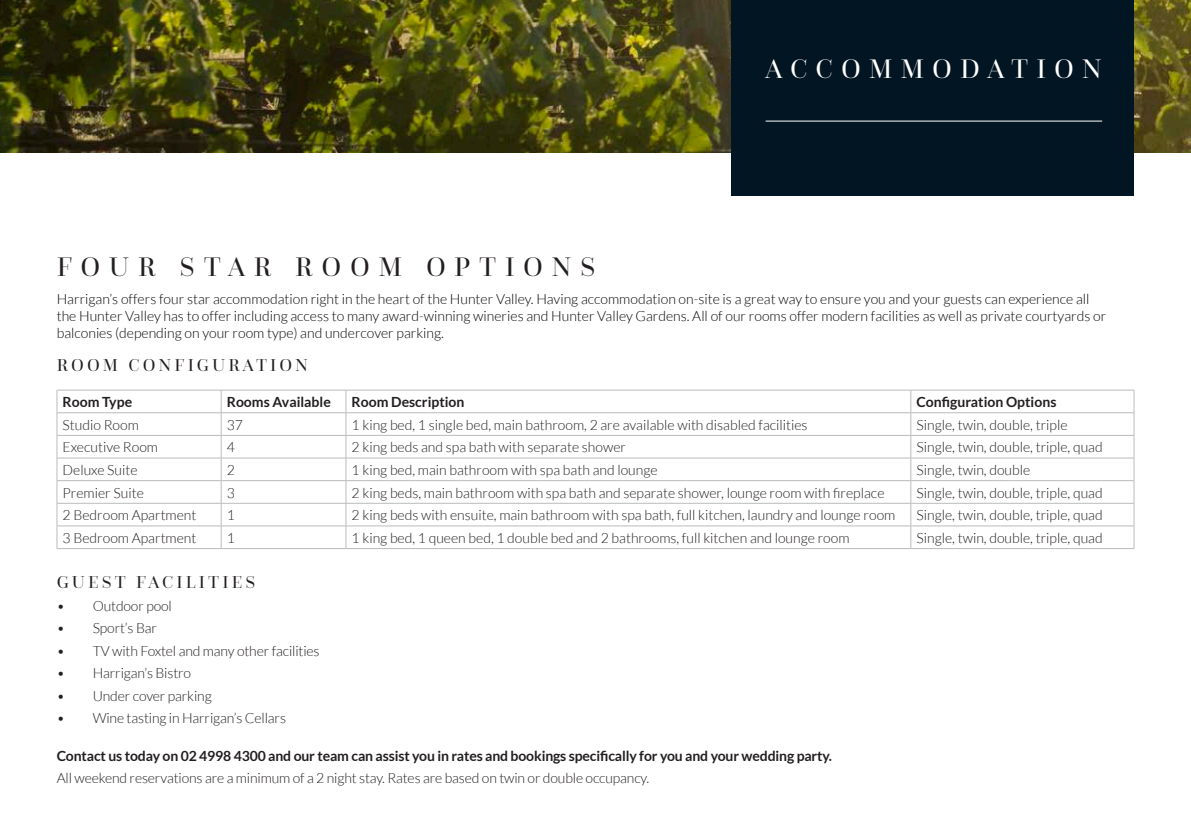
<style>
.page{position:relative;width:1191px;height:840px;background:#fff}
.page>*{position:absolute;margin:0;border:0;box-sizing:border-box;transform-origin:0 0}
.t1{font:28px "Questa Grande";letter-spacing:.305em;color:#231f20}
.t2{font:28px "Questa Grande";letter-spacing:.285em;color:#fff}
.t3{font:18px "Questa Grande";letter-spacing:.175em;color:#231f20}
.t4{font:300 14px "Lato";color:#231f20}
.t5{font:300 14px/16.8px "Lato";color:#040503}
.t6{font:700 14px "Lato";letter-spacing:-.01em;color:#231f20}
</style>
<div class="page">
<img style="left:0;top:0;width:1191px;height:152px">
<div style="left:731px;top:0;width:403px;height:196px;background:#011622"></div>
<hr style="left:765px;top:120px;width:337px;height:1px;background:#fff">
<hr style="left:57px;top:389px;width:164px;height:1px;background:#babbbe">
<hr style="left:221px;top:389px;width:125px;height:1px;background:#babbbe">
<hr style="left:346px;top:389px;width:564px;height:1px;background:#babbbe">
<hr style="left:910px;top:389px;width:224px;height:1px;background:#babbbe">
<hr style="left:57px;top:412px;width:164px;height:1px;background:#babbbe">
<hr style="left:221px;top:412px;width:125px;height:1px;background:#babbbe">
<hr style="left:346px;top:412px;width:564px;height:1px;background:#babbbe">
<hr style="left:910px;top:412px;width:224px;height:1px;background:#babbbe">
<hr style="left:57px;top:435px;width:164px;height:1px;background:#babbbe">
<hr style="left:221px;top:435px;width:125px;height:1px;background:#babbbe">
<hr style="left:346px;top:435px;width:564px;height:1px;background:#babbbe">
<hr style="left:910px;top:435px;width:224px;height:1px;background:#babbbe">
<hr style="left:57px;top:457px;width:164px;height:1px;background:#babbbe">
<hr style="left:221px;top:457px;width:125px;height:1px;background:#babbbe">
<hr style="left:346px;top:457px;width:564px;height:1px;background:#babbbe">
<hr style="left:910px;top:457px;width:224px;height:1px;background:#babbbe">
<hr style="left:57px;top:480px;width:164px;height:1px;background:#babbbe">
<hr style="left:221px;top:480px;width:125px;height:1px;background:#babbbe">
<hr style="left:346px;top:480px;width:564px;height:1px;background:#babbbe">
<hr style="left:910px;top:480px;width:224px;height:1px;background:#babbbe">
<hr style="left:57px;top:502px;width:164px;height:1px;background:#babbbe">
<hr style="left:221px;top:502px;width:125px;height:1px;background:#babbbe">
<hr style="left:346px;top:502px;width:564px;height:1px;background:#babbbe">
<hr style="left:910px;top:502px;width:224px;height:1px;background:#babbbe">
<hr style="left:57px;top:525px;width:164px;height:1px;background:#babbbe">
<svg style="left:57px;top:390px;width:1px;height:158px"></svg>
<hr style="left:221px;top:525px;width:125px;height:1px;background:#babbbe">
<svg style="left:221px;top:390px;width:1px;height:158px"></svg>
<hr style="left:346px;top:525px;width:564px;height:1px;background:#babbbe">
<svg style="left:345px;top:390px;width:1px;height:158px"></svg>
<hr style="left:910px;top:525px;width:224px;height:1px;background:#babbbe">
<svg style="left:910px;top:390px;width:1px;height:158px"></svg>
<svg style="left:1133px;top:390px;width:1px;height:158px"></svg>
<hr style="left:57px;top:548px;width:164px;height:1px;background:#babbbe">
<hr style="left:221px;top:548px;width:125px;height:1px;background:#babbbe">
<hr style="left:346px;top:548px;width:564px;height:1px;background:#babbbe">
<hr style="left:910px;top:548px;width:224px;height:1px;background:#babbbe">
<p class="t2" style="left:765px;top:52px;width:338px">ACCOMMODATION</p>
<p class="t1" style="left:57px;top:249px;width:540px">FOUR STAR ROOM OPTIONS</p>
<p class="t5" style="left:57px;top:290px;width:1051px">Harrigan’s offers four star accommodation right in the heart of the Hunter Valley. Having accommodation on-site is a great way to ensure you and your guests can experience all the Hunter Valley has to offer including access to many award-winning wineries and Hunter Valley Gardens. All of our rooms offer modern facilities as well as private courtyards or balconies (depending on your room type) and undercover parking.</p>
<p class="t3" style="left:57px;top:353px;width:253px">ROOM CONFIGURATION</p>
<p class="t6" style="left:63px;top:394px;width:71px">Room Type</p>
<p class="t6" style="left:227px;top:394px;width:105px">Rooms Available</p>
<p class="t6" style="left:352px;top:394px;width:114px">Room Description</p>
<p class="t6" style="left:916px;top:394px;width:141px">Configuration Options</p>
<p class="t4" style="left:63px;top:417px;width:78px">Studio Room</p>
<p class="t4" style="left:227px;top:417px;width:18px">37</p>
<p class="t4" style="left:352px;top:417px;width:457px">1 king bed, 1 single bed, main bathroom, 2 are available with disabled facilities</p>
<p class="t4" style="left:916px;top:417px;width:153px">Single, twin, double, triple</p>
<p class="t4" style="left:63px;top:439px;width:97px">Executive Room</p>
<p class="t4" style="left:227px;top:439px;width:10px">4</p>
<p class="t4" style="left:352px;top:439px;width:276px">2 king beds and spa bath with separate shower</p>
<p class="t4" style="left:916px;top:439px;width:188px">Single, twin, double, triple, quad</p>
<p class="t4" style="left:63px;top:462px;width:76px">Deluxe Suite</p>
<p class="t4" style="left:227px;top:462px;width:10px">2</p>
<p class="t4" style="left:352px;top:462px;width:307px">1 king bed, main bathroom with spa bath and lounge</p>
<p class="t4" style="left:916px;top:462px;width:115px">Single, twin, double</p>
<p class="t4" style="left:63px;top:485px;width:83px">Premier Suite</p>
<p class="t4" style="left:227px;top:485px;width:10px">3</p>
<p class="t4" style="left:352px;top:485px;width:534px">2 king beds, main bathroom with spa bath and separate shower, lounge room with fireplace</p>
<p class="t4" style="left:916px;top:485px;width:188px">Single, twin, double, triple, quad</p>
<p class="t4" style="left:63px;top:507px;width:135px">2 Bedroom Apartment</p>
<p class="t4" style="left:227px;top:507px;width:10px">1</p>
<p class="t4" style="left:352px;top:507px;width:545px">2 king beds with ensuite, main bathroom with spa bath, full kitchen, laundry and lounge room</p>
<p class="t4" style="left:916px;top:507px;width:188px">Single, twin, double, triple, quad</p>
<p class="t4" style="left:63px;top:530px;width:135px">3 Bedroom Apartment</p>
<p class="t4" style="left:227px;top:530px;width:10px">1</p>
<p class="t4" style="left:352px;top:530px;width:499px">1 king bed, 1 queen bed, 1 double bed and 2 bathrooms, full kitchen and lounge room</p>
<p class="t4" style="left:916px;top:530px;width:188px">Single, twin, double, triple, quad</p>
<p class="t3" style="left:57px;top:571px;width:200px">GUEST FACILITIES</p>
<p class="t4" style="left:57px;top:598px;width:117px">• Outdoor pool</p>
<p class="t4" style="left:57px;top:620px;width:102px">• Sport’s Bar</p>
<p class="t4" style="left:57px;top:643px;width:264px">• TV with Foxtel and many other facilities</p>
<p class="t4" style="left:57px;top:665px;width:136px">• Harrigan’s Bistro</p>
<p class="t4" style="left:57px;top:688px;width:156px">• Under cover parking</p>
<p class="t4" style="left:57px;top:710px;width:231px">• Wine tasting in Harrigan’s Cellars</p>
<p class="t6" style="left:57px;top:747px;width:777px">Contact us today on 02 4998 4300 and our team can assist you in rates and bookings specifically for you and your wedding party.</p>
<p class="t4" style="left:57px;top:770px;width:594px">All weekend reservations are a minimum of a 2 night stay. Rates are based on twin or double occupancy.</p>
</div>
